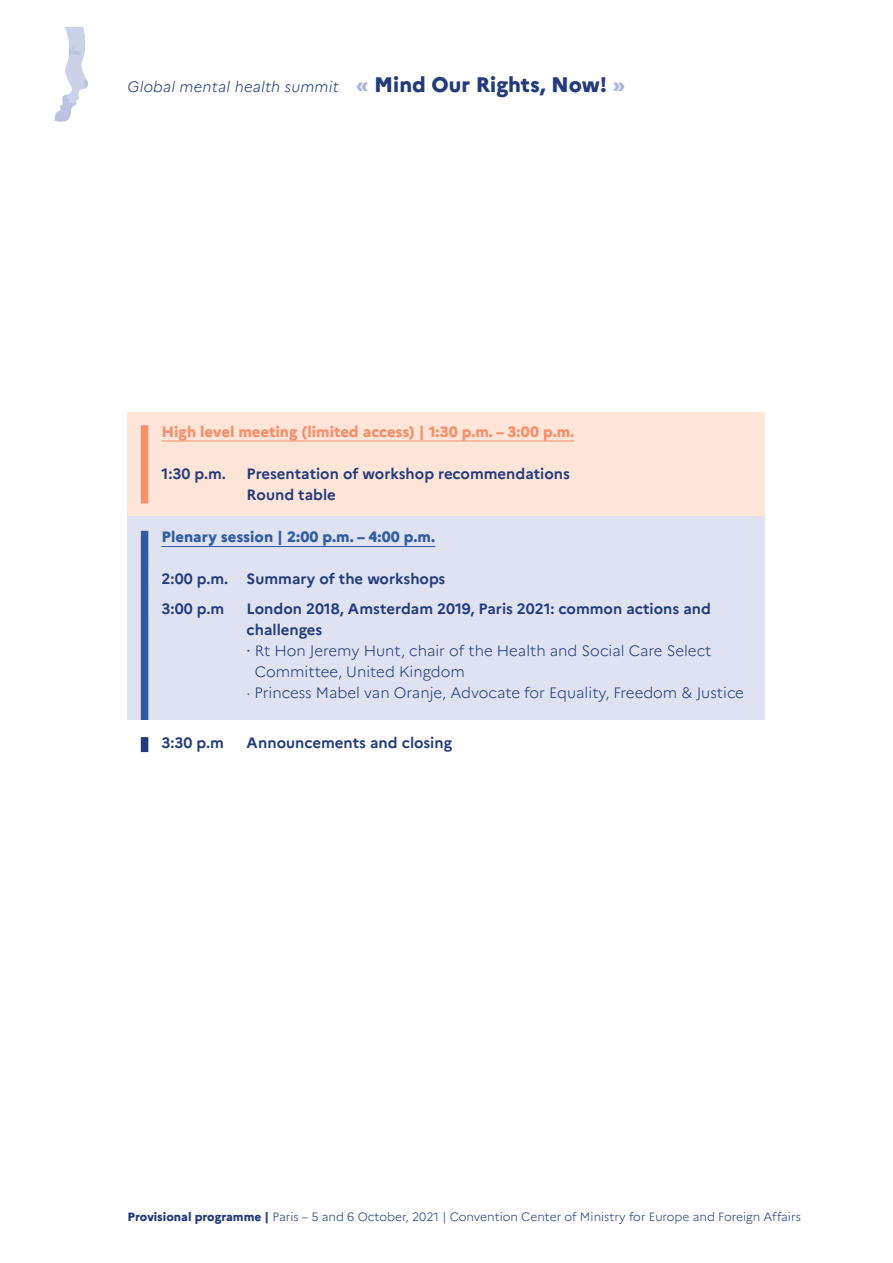
<style>
.page{position:relative;width:893px;height:1263px;background:#fff}
.page>*{position:absolute;margin:0;border:0;box-sizing:border-box;transform-origin:0 0}
.t1{font:700 15px/21px "Marianne";color:#233b7d}
.t2{font:300 15px/21px "Marianne";color:#233b7d}
.t3{font:800 15px "Marianne";color:#f68f6b}
.t4{font:italic 300 15px "Marianne";letter-spacing:.015em;color:#233b7d}
.t5{font:800 15px "Marianne";color:#315ca2}
.t6{font:300 12px "Marianne";color:#233b7d}
.s1{font-weight:800;font-style:normal;font-size:21px;color:#abb5d9}
.s2{font-weight:800;font-style:normal;font-size:21px}
.s3{font-weight:400}
.s4{font-weight:800}
</style>
<div class="page">
<svg style="left:54px;top:27px;width:34px;height:95px"></svg>
<div style="left:128px;top:412px;width:637px;height:356px;background:#dfe3f1"></div>
<div style="left:128px;top:412px;width:637px;height:104px;background:#fee5d8"></div>
<div style="left:141px;top:425px;width:7px;height:78px;background:#f68f6b"></div>
<hr style="left:162px;top:441px;width:412px;height:1px;background:#f68f6b">
<div style="left:141px;top:531px;width:7px;height:191px;background:#315ca2"></div>
<hr style="left:162px;top:546px;width:273px;height:1px;background:#315ca2">
<div style="left:128px;top:720px;width:637px;height:49px;background:#fff"></div>
<div style="left:141px;top:737px;width:7px;height:15px;background:#233b7d"></div>
<p class="t4" style="left:128px;top:78px;width:499px">Global mental health summit <span class="s1">«</span> <span class="s2">Mind Our Rights, Now!</span> <span class="s1">»</span></p>
<p class="t3" style="left:162px;top:422px;width:414px">High level meeting (limited access) | 1:30 p.m. – 3:00 p.m.</p>
<p class="t1" style="left:162px;top:463px;width:66px">1:30 p.m.</p>
<p class="t1" style="left:247px;top:463px;width:325px">Presentation of workshop recommendations</p>
<p class="t1" style="left:247px;top:484px;width:91px">Round table</p>
<p class="t5" style="left:162px;top:527px;width:275px">Plenary session | 2:00 p.m. – 4:00 p.m.</p>
<p class="t1" style="left:162px;top:568px;width:285px">2:00 p.m. Summary of the workshops</p>
<p class="t1" style="left:162px;top:598px;width:64px">3:00 p.m</p>
<p class="t1" style="left:247px;top:598px;width:466px">London 2018, Amsterdam 2019, Paris 2021: common actions and challenges</p>
<p class="t2" style="left:255px;top:640px;width:458px;text-indent:-8px"><span class="s3">·</span> Rt Hon Jeremy Hunt, chair of the Health and Social Care Select<br>Committee, United Kingdom</p>
<p class="t2" style="left:247px;top:682px;width:499px">· Princess Mabel van Oranje, Advocate for Equality, Freedom &amp; Justice</p>
<p class="t1" style="left:162px;top:732px;width:64px">3:30 p.m</p>
<p class="t1" style="left:247px;top:732px;width:207px">Announcements and closing</p>
<p class="t6" style="left:128px;top:1209px;width:675px"><span class="s4">Provisional programme |</span> Paris – 5 and 6 October, 2021 | Convention Center of Ministry for Europe and Foreign Affairs</p>
</div>
